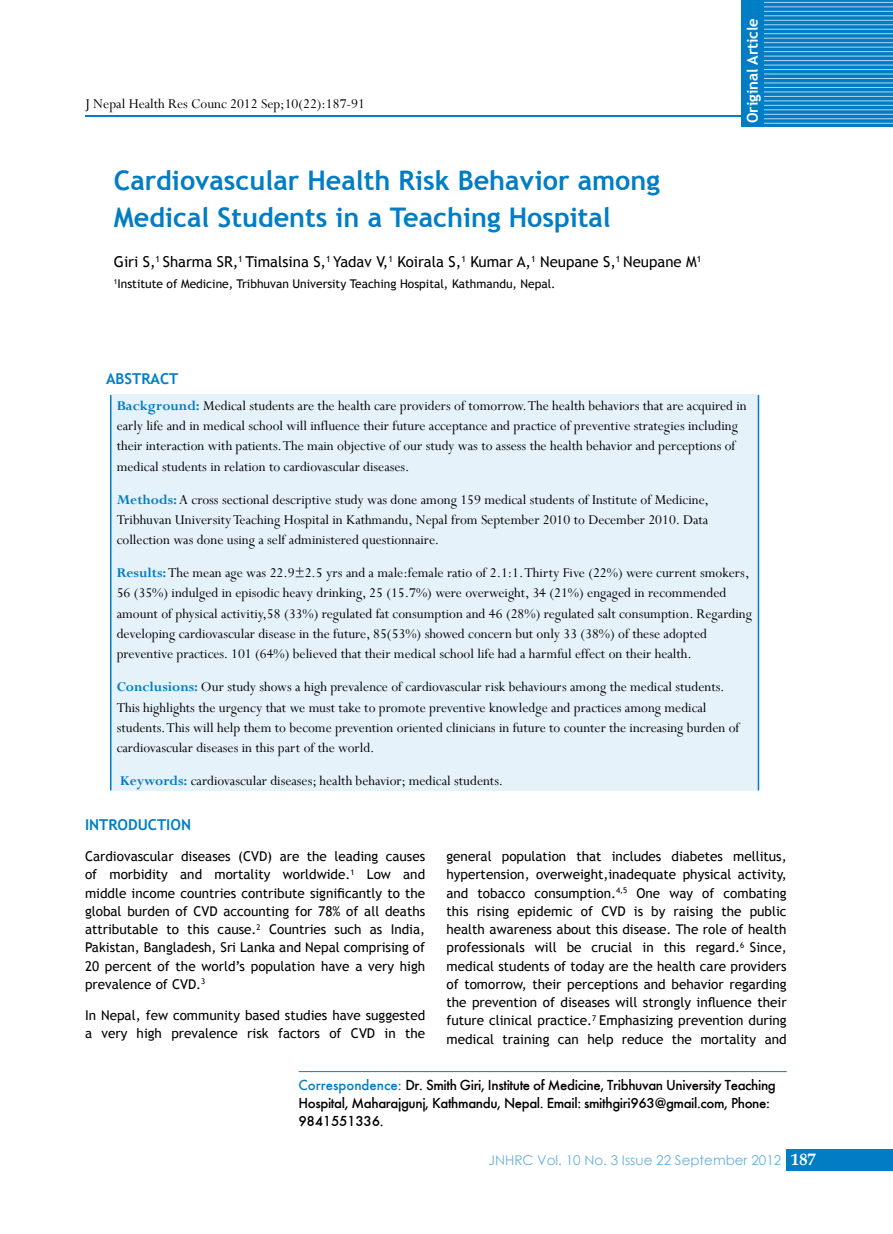
<style>
.page{position:relative;width:893px;height:1234px;background:#fff}
.page>*{position:absolute;margin:0;border:0;box-sizing:border-box;transform-origin:0 0}
.t1{font:700 27px/36.5px "Trebuchet MS";color:#007dc5}
.t2{font:15px/20.2px "Perpetua";color:#000}
.t3{font:500 15px/18px "Futura";letter-spacing:-.025em;color:#000}
.t4{font:15px "Trebuchet MS";color:#000}
.t5{font:700 15px "Trebuchet MS";color:#007dc5}
.t6{font:700 15px "Trebuchet MS";color:#fff}
.t7{font:13.5px/18.1px "Trebuchet MS";color:#000;text-align:justify}
.t8{font:13.5px "Century Gothic";color:#66b1dc}
.t9{font:12px "Trebuchet MS";color:#000}
.s1{font-weight:700;color:#007dc5}
.s2{color:#007dc5}
.s3{font-family:"Book Antiqua";font-weight:700;font-size:16.5px;color:#fff}
</style>
<div class="page">
<div style="left:787px;top:1148px;width:106px;height:21px;background:#007dc5"></div>
<div style="left:111px;top:394px;width:647px;height:397px;background:#e6f2f9"></div>
<hr style="left:110px;top:395px;width:1px;height:395px;background:#007dc5">
<hr style="left:758px;top:395px;width:1px;height:395px;background:#007dc5">
<hr style="left:299px;top:1071px;width:488px;height:1px;background:#007dc5">
<hr style="left:85px;top:115px;width:702px;height:2px;background:#007dc5">
<svg style="left:741px;top:0;width:152px;height:127px;background:#0b82c7"></svg>
<hr style="left:764px;top:2px;width:129px;height:1px;background:#b3d8ee">
<hr style="left:764px;top:11px;width:129px;height:1px;background:#b3d8ee">
<hr style="left:764px;top:20px;width:129px;height:1px;background:#b3d8ee">
<hr style="left:764px;top:24px;width:129px;height:1px;background:#b3d8ee">
<hr style="left:764px;top:29px;width:129px;height:1px;background:#b3d8ee">
<hr style="left:764px;top:33px;width:129px;height:1px;background:#b3d8ee">
<hr style="left:764px;top:38px;width:129px;height:1px;background:#b3d8ee">
<hr style="left:764px;top:47px;width:129px;height:1px;background:#b3d8ee">
<hr style="left:764px;top:56px;width:129px;height:1px;background:#b3d8ee">
<hr style="left:764px;top:65px;width:129px;height:1px;background:#b3d8ee">
<hr style="left:764px;top:69px;width:129px;height:1px;background:#b3d8ee">
<hr style="left:764px;top:78px;width:129px;height:1px;background:#b3d8ee">
<hr style="left:764px;top:83px;width:129px;height:1px;background:#b3d8ee">
<hr style="left:764px;top:87px;width:129px;height:1px;background:#b3d8ee">
<hr style="left:764px;top:92px;width:129px;height:1px;background:#b3d8ee">
<hr style="left:764px;top:96px;width:129px;height:1px;background:#b3d8ee">
<hr style="left:764px;top:101px;width:129px;height:1px;background:#b3d8ee">
<hr style="left:764px;top:105px;width:129px;height:1px;background:#b3d8ee">
<hr style="left:764px;top:109px;width:129px;height:1px;background:#b3d8ee">
<hr style="left:764px;top:114px;width:129px;height:1px;background:#b3d8ee">
<hr style="left:764px;top:118px;width:129px;height:1px;background:#b3d8ee">
<hr style="left:764px;top:123px;width:129px;height:1px;background:#b3d8ee">
<hr style="left:764px;top:60px;width:129px;height:1px;background:#b3d8ee">
<hr style="left:764px;top:51px;width:129px;height:1px;background:#b3d8ee">
<hr style="left:764px;top:42px;width:129px;height:1px;background:#b3d8ee">
<hr style="left:764px;top:16px;width:129px;height:1px;background:#b3d8ee">
<hr style="left:764px;top:7px;width:129px;height:1px;background:#b3d8ee">
<hr style="left:764px;top:74px;width:129px;height:1px;background:#b3d8ee">
<p class="t2" style="left:85px;top:94px;width:281px">J Nepal Health Res Counc 2012 Sep;10(22):187-91</p>
<h1 class="t1" style="left:114px;top:162px;width:548px">Cardiovascular Health Risk Behavior among<br>Medical Students in a Teaching Hospital</h1>
<p class="t4" style="left:114px;top:253px;width:589px">Giri S,<sup>1</sup> Sharma SR,<sup>1</sup> Timalsina S,<sup>1</sup> Yadav V,<sup>1</sup> Koirala S,<sup>1</sup> Kumar A,<sup>1</sup> Neupane S,<sup>1</sup> Neupane M<sup>1</sup></p>
<p class="t9" style="left:114px;top:276px;width:443px"><sup>1</sup>Institute of Medicine, Tribhuvan University Teaching Hospital, Kathmandu, Nepal.</p>
<p class="t5" style="left:106px;top:369px;width:74px">ABSTRACT</p>
<p class="t6" style="left:743px;top:123px;width:107px;rotate:-90deg">Original Article</p>
<p class="t2" style="left:117px;top:395px;width:632px"><span class="s1">Background:</span> Medical students are the health care providers of tomorrow. The health behaviors that are acquired in early life and in medical school will influence their future acceptance and practice of preventive strategies including their interaction with patients. The main objective of our study was to assess the health behavior and perceptions of medical students in relation to cardiovascular diseases.</p>
<p class="t2" style="left:117px;top:488px;width:594px;text-align:justify"><span class="s1">Methods:</span> A cross sectional descriptive study was done among 159 medical students of Institute of Medicine, Tribhuvan University Teaching Hospital in Kathmandu, Nepal from September 2010 to December 2010. Data collection was done using a self administered questionnaire.</p>
<p class="t2" style="left:117px;top:562px;width:637px"><span class="s1">Results:</span> The mean age was 22.9±2.5 yrs and a male:female ratio of 2.1:1. Thirty Five (22%) were current smokers, 56 (35%) indulged in episodic heavy drinking, 25 (15.7%) were overweight, 34 (21%) engaged in recommended amount of physical activitiy,58 (33%) regulated fat consumption and 46 (28%) regulated salt consumption. Regarding developing cardiovascular disease in the future, 85(53%) showed concern but only 33 (38%) of these adopted preventive practices. 101 (64%) believed that their medical school life had a harmful effect on their health.</p>
<p class="t2" style="left:117px;top:676px;width:624px"><span class="s1">Conclusions:</span> Our study shows a high prevalence of cardiovascular risk behaviours among the medical students.<br>This highlights the urgency that we must take to promote preventive knowledge and practices among medical students. This will help them to become prevention oriented clinicians in future to counter the increasing burden of cardiovascular diseases in this part of the world.</p>
<p class="t2" style="left:120px;top:770px;width:384px"><span class="s1">Keywords:</span> cardiovascular diseases; health behavior; medical students.</p>
<p class="t5" style="left:85px;top:815px;width:107px">INTRODUCTION</p>
<p class="t7" style="left:85px;top:847px;width:342px">Cardiovascular diseases (CVD) are the leading causes of morbidity and mortality worldwide.<sup>1</sup> Low and middle income countries contribute significantly to the global burden of CVD accounting for 78% of all deaths attributable to this cause.<sup>2</sup> Countries such as I ndia, Pakistan, Bangladesh, Sri Lanka and Nepal comprising of 20 percent of the world’s population have a very high prevalence of CVD.<sup>3</sup></p>
<p class="t7" style="left:85px;top:1005px;width:342px">I n Nepal, few community based studies have suggested a very high prevalence risk factors of CVD in the</p>
<p class="t7" style="left:446px;top:847px;width:342px">general population that includes diabetes mellitus, hypertension, overweight,inadequate physical activity, and tobacco consumption.<sup>4,5</sup> One way of combating this rising epidemic of CVD is by raising the public health awareness about this disease. The role of health professionals will be crucial in this regard.<sup>6</sup> Since, medical students of today are the health care providers of tomorrow, their perceptions and behavior regarding the prevention of diseases will strongly influence their future clinical practice.<sup>7</sup> Emphasizing prevention during medical training can help reduce the mortality and</p>
<p class="t3" style="left:298px;top:1075px;width:479px"><span class="s2">Correspondence:</span> Dr. Smith Giri, Institute of Medicine, Tribhuvan University Teaching<br>Hospital, Maharajgunj, Kathmandu, Nepal. Email: smithgiri963@gmail.com, Phone:<br>9841551336.</p>
<p class="t8" style="left:489px;top:1150px;width:329px">JNHRC Vol. 10 No. 3 Issue 22 September 2012 <span class="s3">187</span></p>
</div>
